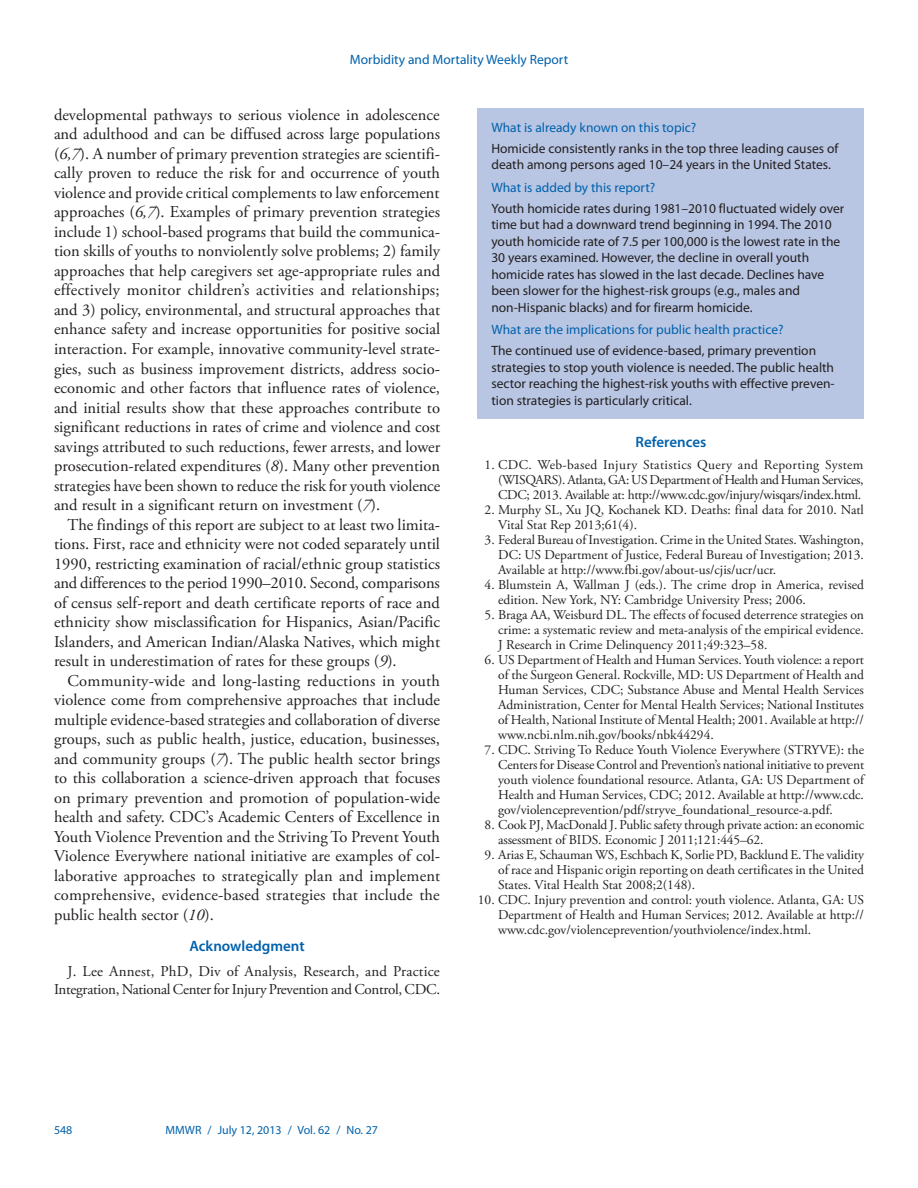
<style>
.page{position:relative;width:918px;height:1188px;background:#fff}
.page>*{position:absolute;margin:0;border:0;box-sizing:border-box;transform-origin:0 0}
.body_copy{font:16.5px/19.5px "Adobe Garamond Pro";color:#231f20;text-align:justify}
.acknowl_text{font:15px/18px "Adobe Garamond Pro";letter-spacing:-.02em;color:#231f20;text-align:right}
.headline3{font:600 15px "Myriad Pro";color:#0161ab}
.reference_text_1-99{font:13.5px/15px "Adobe Garamond Pro";color:#231f20;text-align:justify}
.fb_answer{font:13.5px/16.5px "Myriad Pro";color:#231f20}
.fb_question{font:13.5px "Myriad Pro";color:#0161ab}
.footer_left{font:12px "Myriad Pro";color:#0161ab}
.s1{font-style:italic}
</style>
<div class="page">
<div style="left:478px;top:108px;width:386px;height:310px;background:#b8c6e3"></div>
<p class="fb_question" style="left:350px;top:51px;width:220px">Morbidity and Mortality Weekly Report</p>
<p class="body_copy" style="left:54px;top:106px;width:388px">developmental pathways to serious violence in adolescence and adulthood and can be diffused across large populations (<span class="s1">6,7</span>). A number of primary prevention strategies are scientifi&shy;cally proven to reduce the risk for and occurrence of youth violence and provide critical complements to law enforcement approaches (<span class="s1">6,7</span>). Examples of primary prevention strategies include 1) school-based programs that build the communica&shy;tion skills of youths to nonviolently solve problems; 2) family approaches that help caregivers set age-appropriate rules and effectively monitor children’s activities and relationships; and 3) policy, environmental, and structural approaches that enhance safety and increase opportunities for positive social interaction. For example, innovative community-level strate&shy;gies, such as business improvement districts, address socio&shy;economic and other factors that influence rates of violence, and initial results show that these approaches contribute to significant reductions in rates of crime and violence and cost savings attributed to such reductions, fewer arrests, and lower prosecution-related expenditures (<span class="s1">8</span>). Many other prevention strategies have been shown to reduce the risk for youth violence and result in a significant return on investment (<span class="s1">7</span>).</p>
<p class="body_copy" style="left:54px;top:515px;width:388px;text-indent:13px">The findings of this report are subject to at least two limita&shy;tions. First, race and ethnicity were not coded separately until 1990, restricting examination of racial/ethnic group statistics and differences to the period 1990–2010. Second, comparisons of census self-report and death certificate reports of race and ethnicity show misclassification for Hispanics, Asian/Pacific Islanders, and American Indian/Alaska Natives, which might result in underestimation of rates for these groups (<span class="s1">9</span>).</p>
<p class="body_copy" style="left:54px;top:671px;width:388px;text-indent:13px">Community-wide and long-lasting reductions in youth violence come from comprehensive approaches that include multiple evidence-based strategies and collaboration of diverse groups, such as public health, justice, education, businesses, and community groups (<span class="s1">7</span>). The public health sector brings to this collaboration a science-driven approach that focuses on primary prevention and promotion of population-wide health and safety. CDC’s Academic Centers of Excellence in Youth Violence Prevention and the Striving To Prevent Youth Violence Everywhere national initiative are examples of col&shy;laborative approaches to strategically plan and implement comprehensive, evidence-based strategies that include the public health sector (<span class="s1">10</span>).</p>
<p class="headline3" style="left:189px;top:936px;width:117px">Acknowledgment</p>
<p class="acknowl_text" style="left:54px;top:962px;width:388px">J. Lee Annest, PhD, Div of Analysis, Research, and Practice<br>Integration, National Center for Injury Prevention and Control, CDC.</p>
<p class="fb_question" style="left:491px;top:119px;width:206px">What is already known on this topic?</p>
<p class="fb_answer" style="left:491px;top:140px;width:349px">Homicide consistently ranks in the top three leading causes of death among persons aged 10–24 years in the United States.</p>
<p class="fb_question" style="left:491px;top:179px;width:165px">What is added by this report?</p>
<p class="fb_answer" style="left:491px;top:200px;width:354px">Youth homicide rates during 1981–2010 fluctuated widely over time but had a downward trend beginning in 1994. The 2010 youth homicide rate of 7.5 per 100,000 is the lowest rate in the 30 years examined. However, the decline in overall youth homicide rates has slowed in the last decade. Declines have been slower for the highest-risk groups (e.g., males and non-Hispanic blacks) and for firearm homicide.</p>
<p class="fb_question" style="left:491px;top:321px;width:294px">What are the implications for public health practice?</p>
<p class="fb_answer" style="left:491px;top:342px;width:345px">The continued use of evidence-based, primary prevention strategies to stop youth violence is needed. The public health sector reaching the highest-risk youths with effective preven&shy;tion strategies is particularly critical.</p>
<p class="headline3" style="left:636px;top:433px;width:72px">References</p>
<p class="reference_text_1-99" style="left:498px;top:458px;width:367px;text-indent:-14px">1. CDC. Web-based Injury Statistics Query and Reporting System (WISQARS). Atlanta, GA: US Department of Health and Human Services, CDC; 2013. Available at: http://www.cdc.gov/injury/wisqars/index.html.</p>
<p class="reference_text_1-99" style="left:498px;top:503px;width:367px;text-indent:-14px">2. Murphy SL, Xu JQ, Kochanek KD. Deaths: final data for 2010. Natl<br>Vital Stat Rep 2013;61(4).</p>
<p class="reference_text_1-99" style="left:498px;top:533px;width:367px;text-indent:-14px">3. Federal Bureau of Investigation. Crime in the United States. Washington, DC: US Department of Justice, Federal Bureau of Investigation; 2013.<br>Available at http://www.fbi.gov/about-us/cjis/ucr/ucr.</p>
<p class="reference_text_1-99" style="left:498px;top:578px;width:367px;text-indent:-14px">4. Blumstein A, Wallman J (eds.). The crime drop in America, revised edition. New York, NY: Cambridge University Press; 2006.</p>
<p class="reference_text_1-99" style="left:498px;top:608px;width:367px;text-indent:-14px">5. Braga AA, Weisburd DL. The effects of focused deterrence strategies on crime: a systematic review and meta-analysis of the empirical evidence.<br>J Research in Crime Delinquency 2011;49:323–58.</p>
<p class="reference_text_1-99" style="left:498px;top:653px;width:367px;text-indent:-14px">6. US Department of Health and Human Services. Youth violence: a report of the Surgeon General. Rockville, MD: US Department of Health and Human Services, CDC; Substance Abuse and Mental Health Services Administration, Center for Mental Health Services; National Institutes of Health, National Institute of Mental Health; 2001. Available at http:// www.ncbi.nlm.nih.gov/books/nbk44294.</p>
<p class="reference_text_1-99" style="left:498px;top:743px;width:368px;text-indent:-14px">7. CDC. Striving To Reduce Youth Violence Everywhere (STRYVE): the Centers for Disease Control and Prevention’s national initiative to prevent youth violence foundational resource. Atlanta, GA: US Department of Health and Human Services, CDC; 2012. Available at http://www.cdc. gov/violenceprevention/pdf/stryve_foundational_resource-a.pdf.</p>
<p class="reference_text_1-99" style="left:498px;top:818px;width:368px;text-indent:-14px">8. Cook PJ, MacDonald J. Public safety through private action: an economic assessment of BIDS. Economic J 2011;121:445–62.</p>
<p class="reference_text_1-99" style="left:498px;top:848px;width:367px;text-indent:-14px">9. Arias E, Schauman WS, Eschbach K, Sorlie PD, Backlund E. The validity of race and Hispanic origin reporting on death certificates in the United States. Vital Health Stat 2008;2(148).</p>
<p class="reference_text_1-99" style="left:498px;top:893px;width:367px;text-indent:-20px">10. CDC. Injury prevention and control: youth violence. Atlanta, GA: US Department of Health and Human Services; 2012. Available at http:// www.cdc.gov/violenceprevention/youthviolence/index.html.</p>
<p class="footer_left" style="left:54px;top:1123px;width:20px">548</p>
<p class="footer_left" style="left:166px;top:1123px;width:214px">MMWR / July 12, 2013 / Vol. 62 / No. 27</p>
</div>
